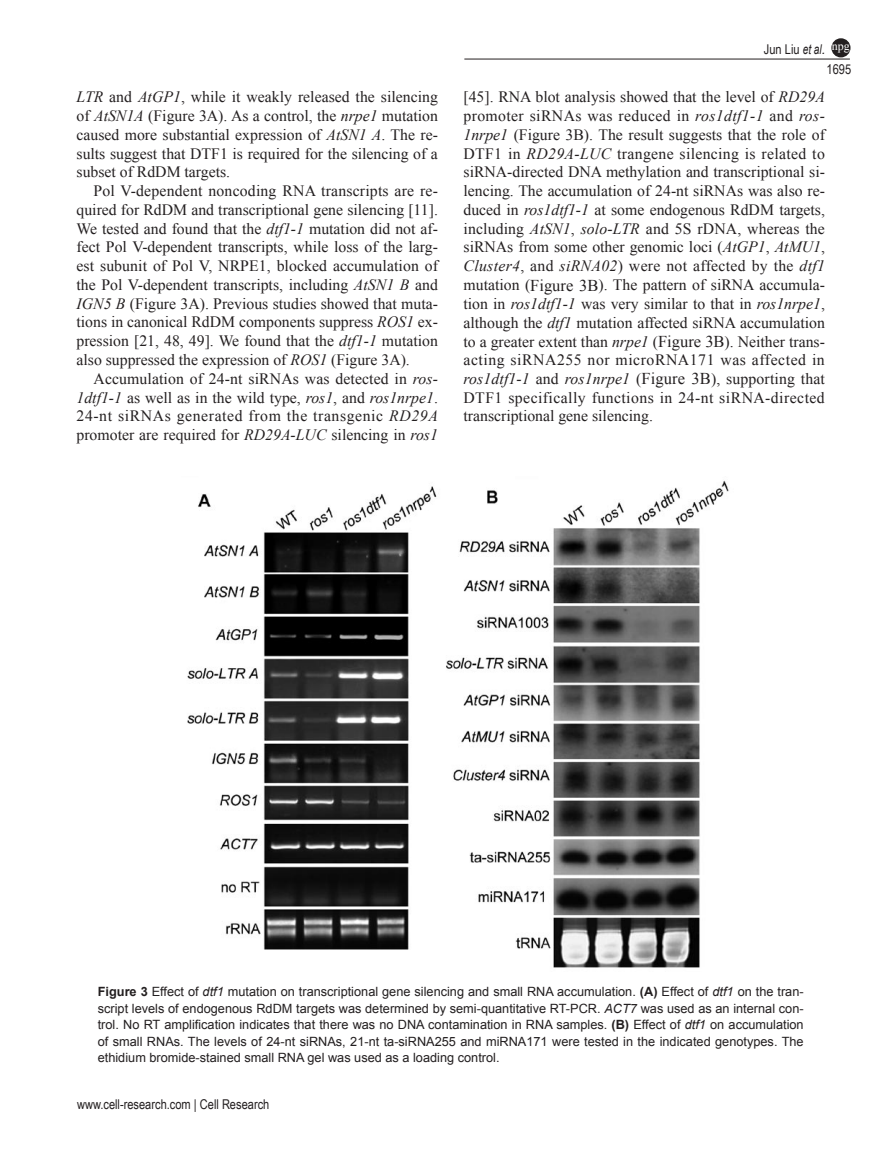
<style>
.page{position:relative;width:893px;height:1170px;background:#fff}
.page>*{position:absolute;margin:0;border:0;box-sizing:border-box;transform-origin:0 0}
.t1{font:15.75px/18.8px "Times New Roman";color:#231f20;text-align:justify}
.t2{font:13.5px "Arial Narrow";color:#231f20}
.t3{font:12.75px/16.5px "Arial";color:#231f20;text-align:justify}
.t4{font:12px "Times New Roman";color:#fff}
.s1{font-family:"Arial";font-style:italic}
.s2{font-style:italic}
.s3{font-size:16.5px}
.s4{font-weight:700}
</style>
<div class="page">
<hr style="left:464px;top:59px;width:386px;height:1px;background:#231f20">
<div style="left:832px;top:39px;width:18px;height:18px;background:#231f20;border-radius:50%"></div>
<div style="left:831px;top:38px;width:19px;height:19px;border:2px solid #231f20;border-radius:50%"></div>
<img style="left:187px;top:480px;width:542px;height:488px">
<p class="t4" style="left:832px;top:38px;width:19px">npg</p>
<p class="t2" style="left:764px;top:40px;width:63px">Jun Liu <span class="s1">et al.</span></p>
<p class="t1" style="left:77px;top:88px;width:363px"><span class="s2">LTR</span> and <span class="s2">AtGP1</span>, while it weakly released the silencing of <span class="s2">AtSN1A</span> (Figure 3A). As a control, the <span class="s2">nrpe1</span> mutation caused more substantial expression of <span class="s2">AtSN1 A</span>. The re&shy;sults suggest that DTF1 is required for the silencing of a subset of RdDM targets.</p>
<p class="t1" style="left:77px;top:181px;width:363px;text-indent:17px">Pol V-dependent noncoding RNA transcripts are re&shy;quired for RdDM and transcriptional gene silencing [11].<br>We tested and found that the <span class="s2">dtf1-1</span> mutation did not af&shy;fect Pol V-dependent transcripts, while loss of the larg&shy;est subunit of Pol V, NRPE1, blocked accumulation of the Pol V-dependent transcripts, including <span class="s2">AtSN1 B</span> and <span class="s2">IGN5 B</span> (Figure 3A). Previous studies showed that muta&shy;tions in canonical RdDM components suppress <span class="s2">ROS1</span> ex&shy;pression [21, 48, 49]. We found that the <span class="s2">dtf1-1</span> mutation also suppressed the expression of <span class="s2">ROS1</span> (Figure 3A).</p>
<p class="t1" style="left:77px;top:369px;width:363px;text-indent:17px">Accumulation of 24-nt siRNAs was detected in <span class="s2">ros-1dtf1-1</span> as well as in the wild type, <span class="s2">ros1</span>, and <span class="s2">ros1nrpe1</span>.<br>24-nt siRNAs generated from the transgenic <span class="s2">RD29A </span>promoter are required for <span class="s2">RD29A-LUC</span> silencing in <span class="s2">ros1</span></p>
<p class="t2" style="left:826px;top:59px;width:26px">1695</p>
<p class="t1" style="left:463px;top:87px;width:363px">[45]. RNA blot analysis showed that the level of <span class="s2">RD29A </span>promoter siRNAs was reduced in <span class="s2">ros1dtf1-1</span> and <span class="s2">ros-1nrpe1</span> (Figure 3B). The result suggests that the role of DTF1 in <span class="s2">RD29A-LUC</span> trangene silencing is related to siRNA-directed DNA methylation and transcriptional si&shy;lencing. The accumulation of 24-nt siRNAs was also re&shy;duced in <span class="s2">ros1dtf1-1</span> at some endogenous RdDM targets, including <span class="s2">AtSN1</span>, <span class="s2">solo-LTR</span> and 5S rDNA, whereas the siRNAs from some other genomic loci (<span class="s2">AtGP1</span>, <span class="s2">AtMU1</span>, <span class="s2">Cluster4</span>, and <span class="s2">siRNA02</span>) were not affected by the <span class="s2">dtf1 </span>mutation (<span class="s3">Figure 3B</span>). The pattern of siRNA accumula&shy;tion in <span class="s2">ros1dtf1-1</span> was very similar to that in <span class="s2">ros1nrpe1</span>, although the <span class="s2">dtf1</span> mutation affected siRNA accumulation to a greater extent than <span class="s2">nrpe1</span> (<span class="s3">Figure 3B</span>). Neither trans&shy;acting siRNA255 nor microRNA171 was affected in <span class="s2">ros1dtf1-1</span> and <span class="s2">ros1nrpe1</span> (<span class="s3">Figure 3B</span>), supporting that DTF1 specifically functions in 24-nt siRNA-directed transcriptional gene silencing.</p>
<p class="t3" style="left:98px;top:983px;width:707px"><span class="s4">Figure 3</span> Effect of <span class="s2">dtf1</span> mutation on transcriptional gene silencing and small RNA accumulation. <span class="s4">(A)</span> Effect of <span class="s2">dtf1</span> on the tran&shy;script levels of endogenous RdDM targets was determined by semi-quantitative RT-PCR. <span class="s2">ACT7</span> was used as an internal con&shy;trol. No RT amplification indicates that there was no DNA contamination in RNA samples. <span class="s4">(B)</span> Effect of <span class="s2">dtf1</span> on accumulation of small RNAs. The levels of 24-nt siRNAs, 21-nt ta-siRNA255 and miRNA171 were tested in the indicated genotypes. The ethidium bromide-stained small RNA gel was used as a loading control.</p>
<p class="t2" style="left:77px;top:1094px;width:194px">www.cell-research.com | Cell Research</p>
</div>
